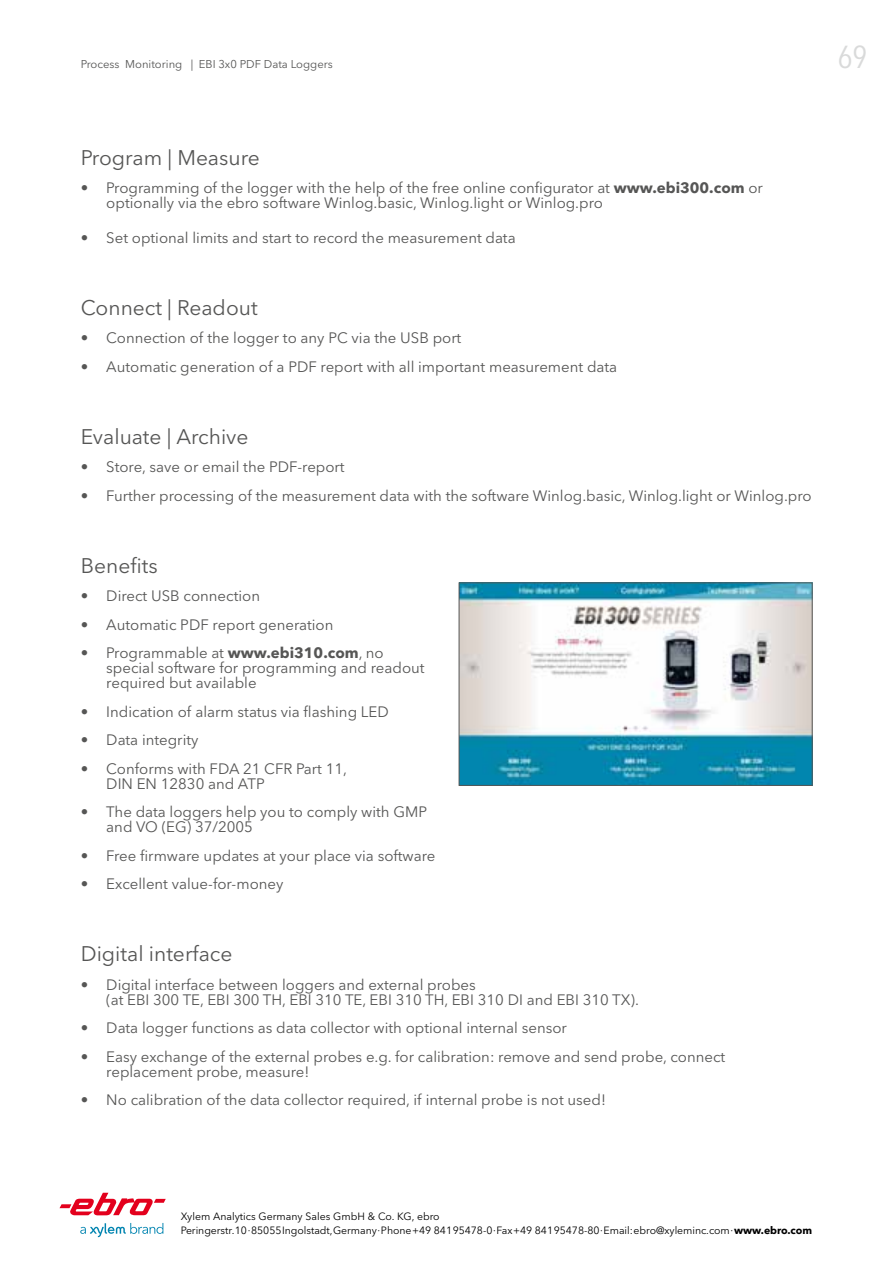
<style>
.page{position:relative;width:893px;height:1263px;background:#fff}
.page>*{position:absolute;margin:0;border:0;box-sizing:border-box;transform-origin:0 0}
.t1{font:condensed 31.5px "Avenir Next LT Pro";color:#d9dada}
.t2{font:21px "Avenir Next LT Pro";color:#565655}
.t3{font:15px/15px "Avenir Next LT Pro";color:#565655}
.t4{font:11.25px "Avenir Next LT Pro";color:#565655}
.t5{font:10.5px/13.5px "Avenir Next LT Pro";letter-spacing:-.005em;color:#000}
.s1{font-weight:700}
</style>
<div class="page">
<img style="left:461px;top:585px;width:349px;height:199px">
<div style="left:459px;top:583px;width:353px;height:203px;border:1px solid #565655"></div>
<svg style="left:80px;top:1223px;width:83px;height:14px"></svg>
<svg style="left:60px;top:1193px;width:106px;height:22px"></svg>
<p class="t4" style="left:81px;top:57px;width:254px">Process Monitoring | EBI 3x0 PDF Data Loggers</p>
<h1 class="t1" style="left:838px;top:38px;width:31px">69</h1>
<h2 class="t2" style="left:81px;top:145px;width:181px">Program | Measure</h2>
<p class="t3" style="left:106px;top:180px;width:658px;text-indent:-26px">• Programming of the logger with the help of the free online configurator at <span class="s1">www.ebi300.com</span> or optionally via the ebro software Winlog.basic, Winlog.light or Winlog.pro</p>
<p class="t3" style="left:81px;top:230px;width:436px">• Set optional limits and start to record the measurement data</p>
<h2 class="t2" style="left:81px;top:295px;width:178px">Connect | Readout</h2>
<p class="t3" style="left:81px;top:330px;width:382px">• Connection of the logger to any PC via the USB port</p>
<p class="t3" style="left:81px;top:359px;width:538px">• Automatic generation of a PDF report with all important measurement data</p>
<h2 class="t2" style="left:81px;top:424px;width:169px">Evaluate | Archive</h2>
<p class="t3" style="left:81px;top:459px;width:265px">• Store, save or email the PDF-report</p>
<p class="t3" style="left:81px;top:488px;width:732px">• Further processing of the measurement data with the software Winlog.basic, Winlog.light or Winlog.pro</p>
<h2 class="t2" style="left:81px;top:553px;width:78px">Benefits</h2>
<p class="t3" style="left:81px;top:588px;width:181px">• Direct USB connection</p>
<p class="t3" style="left:81px;top:617px;width:254px">• Automatic PDF report generation</p>
<p class="t3" style="left:106px;top:645px;width:320px;text-indent:-26px">• Programmable at <span class="s1">www.ebi310.com</span>, no special software for programming and readout required but available</p>
<p class="t3" style="left:81px;top:704px;width:309px">• Indication of alarm status via flashing LED</p>
<p class="t3" style="left:81px;top:732px;width:119px">• Data integrity</p>
<p class="t3" style="left:106px;top:761px;width:242px;text-indent:-26px">• Conforms with FDA 21 CFR Part 11,<br>DIN EN 12830 and ATP</p>
<p class="t3" style="left:106px;top:804px;width:322px;text-indent:-26px">• The data loggers help you to comply with GMP and VO (EG) 37/2005</p>
<p class="t3" style="left:81px;top:848px;width:356px">• Free firmware updates at your place via software</p>
<p class="t3" style="left:81px;top:876px;width:204px">• Excellent value-for-money</p>
<h2 class="t2" style="left:81px;top:941px;width:153px">Digital interface</h2>
<p class="t3" style="left:106px;top:977px;width:534px;text-indent:-26px">• Digital interface between loggers and external probes<br>(at EBI 300 TE, EBI 300 TH, EBI 310 TE, EBI 310 TH, EBI 310 DI and EBI 310 TX).</p>
<p class="t3" style="left:81px;top:1020px;width:488px">• Data logger functions as data collector with optional internal sensor</p>
<p class="t3" style="left:106px;top:1049px;width:621px;text-indent:-26px">• Easy exchange of the external probes e.g. for calibration: remove and send probe, connect replacement probe, measure!</p>
<p class="t3" style="left:81px;top:1092px;width:527px">• No calibration of the data collector required, if internal probe is not used!</p>
<p class="t5" style="left:181px;top:1210px;width:633px">Xylem Analytics Germany Sales GmbH &amp; Co. KG, ebro<br>Peringerstr. 10 ∙ 85055 Ingolstadt, Germany ∙ Phone +49 841 95478-0 ∙ Fax +49 841 95478-80 ∙ Email: ebro@xyleminc.com ∙ <span class="s1">www.ebro.com</span></p>
</div>
